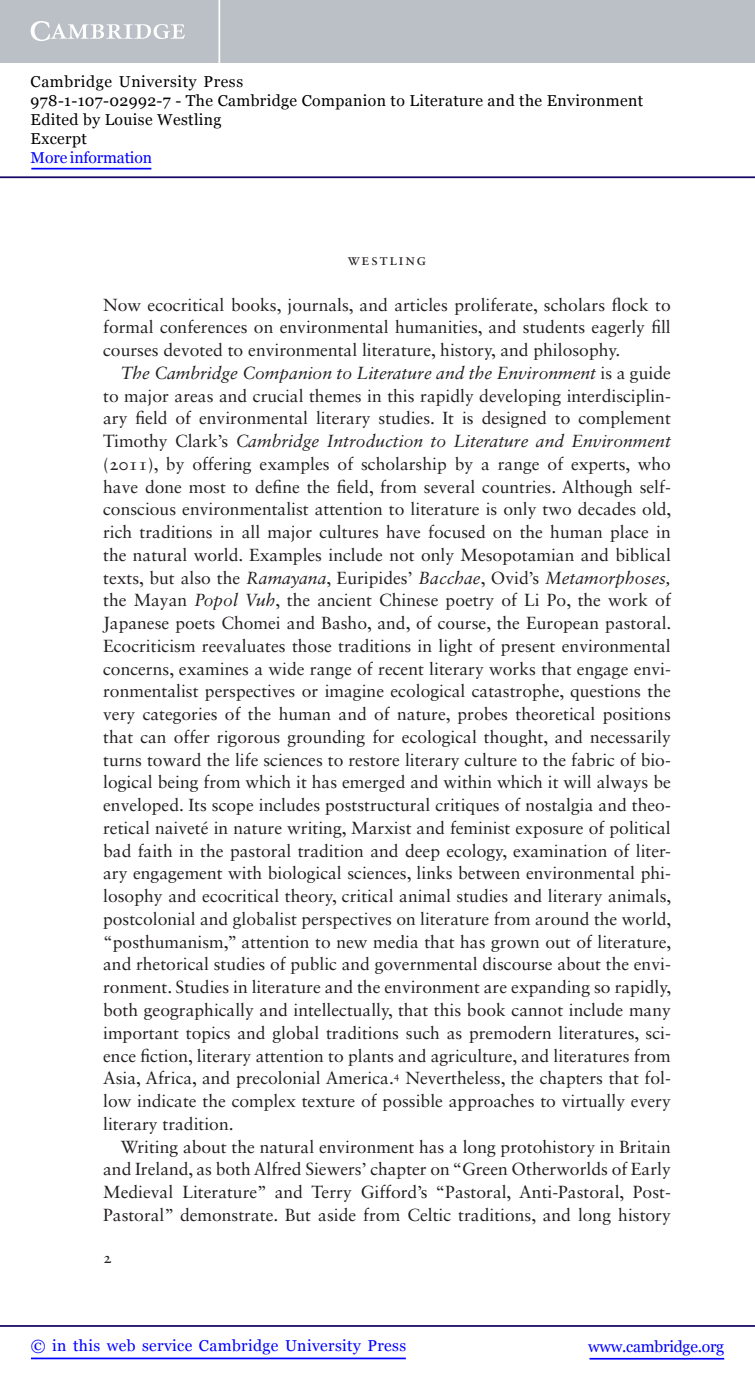
<style>
.page{position:relative;width:755px;height:1385px;background:#fff}
.page>*{position:absolute;margin:0;border:0;box-sizing:border-box;transform-origin:0 0}
.t1{font:17.5px/22.8px "Sabon LT Std";color:#231f20;text-align:justify}
.t2{font:15.75px/18.9px "Georgia";letter-spacing:.025em;color:#000}
.t3{font:15.75px "Georgia";letter-spacing:.025em;color:#00f}
.t4{font:15.75px "Georgia";letter-spacing:-.015em;color:#00f}
.t5{font:15.75px "Georgia";letter-spacing:-.01em;color:#00f}
.t6{font:15.75px "Sabon LT Std";letter-spacing:.1em;color:#231f20}
.s1{font-style:italic}
</style>
<div class="page">
<hr style="left:589px;top:1358px;width:134px;height:1px;background:#00f">
<hr style="left:0;top:1325px;width:754px;height:2px;background:#150666">
<hr style="left:31px;top:1357px;width:374px;height:2px;background:#00f">
<div style="left:0;top:0;width:754px;height:63px;background:#bac0c6"></div>
<svg style="left:31px;top:21px;width:154px;height:20px"></svg>
<hr style="left:218px;top:0;width:2px;height:63px;background:#fff">
<hr style="left:0;top:176px;width:754px;height:2px;background:#150666">
<hr style="left:31px;top:168px;width:120px;height:1px;background:#00f">
<p class="t2" style="left:31px;top:72px;width:613px">Cambridge University Press<br>978-1-107-02992-7 - The Cambridge Companion to Literature and the Environment Edited by Louise Westling<br>Excerpt</p>
<p class="t5" style="left:31px;top:148px;width:123px">More information</p>
<p class="t6" style="left:347px;top:253px;width:80px">Westling</p>
<p class="t1" style="left:103px;top:295px;width:569px">Now ecocritical books, journals, and articles proliferate, scholars flock to formal conferences on environmental humanities, and students eagerly fill courses devoted to environmental literature, history, and philosophy .</p>
<p class="t1" style="left:103px;top:363px;width:569px;text-indent:17px"><span class="s1">The Cambridge Companion to Literature and the Environment</span> is a guide to major areas and crucial themes in this rapidly developing interdisciplin&shy;ary field of environmental literary studies. It is designed to complement Timothy Clark’s <span class="s1">Cambridge Introduction to Literature and Environment </span>(2011), by offering examples of scholarship by a range of experts, who have done most to define the field, from several countries. Although self&shy;conscious environmentalist attention to literature is only two decades old, rich traditions in all major cultures have focused on the human place in the natural world. Examples include not only Mesopotamian and biblical texts, but also the <span class="s1">Ramayana</span>, Euripides’ <span class="s1">Bacchae</span> , Ovid’s <span class="s1">Metamorphoses, </span>the Mayan <span class="s1">Popol Vuh</span> , the ancient Chinese poetry of Li Po, the work of Japanese poets Chomei and Basho, and, of course, the European pastoral .<br>Ecocriticism reevaluates those traditions in light of present environmental concerns, examines a wide range of recent literary works that engage envi&shy;ronmentalist perspectives or imagine ecological catastrophe, questions the very categories of the human and of nature, probes theoretical positions that can offer rigorous grounding for ecological thought, and necessarily turns toward the life sciences to restore literary culture to the fabric of bio&shy;logical being from which it has emerged and within which it will always be enveloped. Its scope includes poststructural critiques of nostalgia and theo&shy;retical naivet é in nature writing, Marxist and feminist exposure of political bad faith in the pastoral tradition and deep ecology, examination of liter&shy;ary engagement with biological sciences, links between environmental phi&shy;losophy and ecocritical theory, critical animal studies and literary animals, postcolonial and globalist perspectives on literature from around the world, “posthumanism,” attention to new media that has grown out of literature, and rhetorical studies of public and governmental discourse about the envi&shy;ronment. Studies in literature and the environment are expanding so rapidly, both geographically and intellectually, that this book cannot include many important topics and global traditions such as premodern literatures, sci&shy;ence fiction, literary attention to plants and agriculture, and literatures from Asia, Africa, and precolonial America. <sup>4</sup> Nevertheless, the chapters that fol&shy;low indicate the complex texture of possible approaches to virtually every literary tradition.</p>
<p class="t1" style="left:103px;top:1137px;width:569px;text-indent:17px">Writing about the natural environment has a long protohistory in Britain and Ireland, as both Alfred Siewers’ chapter on “Green Otherworlds of Early Medieval Literature” and Terry Gifford’s “Pastoral, Anti-Pastoral, Post-Pastoral” demonstrate. But aside from Celtic traditions, and long history</p>
<p class="t6" style="left:103px;top:1251px;width:10px">2</p>
<p class="t3" style="left:31px;top:1337px;width:376px">© in this web service Cambridge University Press</p>
<p class="t4" style="left:587px;top:1337px;width:137px">www.cambridge.org</p>
</div>
